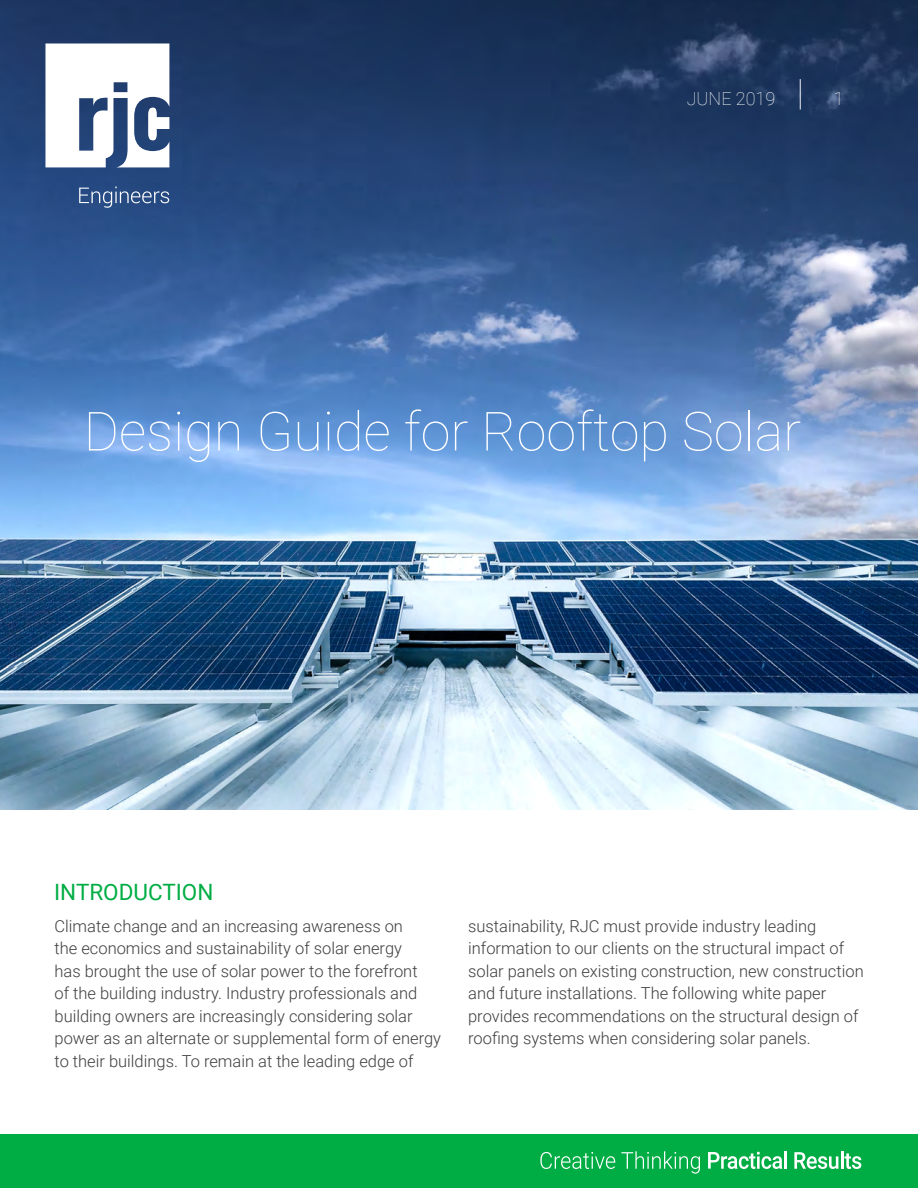
<style>
.page{position:relative;width:918px;height:1188px;background:#fff}
.page>*{position:absolute;margin:0;border:0;box-sizing:border-box;transform-origin:0 0}
.t1{font:100 54px "Roboto";color:#fff}
.t2{font:22.5px "Roboto";color:#00ad44}
.t3{font:100 18px "Roboto";color:#fff}
.t4{font:300 16.5px/22.5px "Roboto";color:#3e3e3f}
.s1{font-size:36px}
</style>
<div class="page">
<img style="left:0;top:0;width:918px;height:810px">
<div style="left:0;top:1134px;width:918px;height:54px;background:#00ad44"></div>
<svg style="left:540px;top:1152px;width:75px;height:17px"></svg>
<svg style="left:621px;top:1151px;width:79px;height:23px"></svg>
<svg style="left:708px;top:1152px;width:74px;height:17px"></svg>
<hr style="left:784px;top:1151px;width:3px;height:18px;background:#fff">
<svg style="left:794px;top:1151px;width:67px;height:18px"></svg>
<svg style="left:45px;top:44px;width:124px;height:123px"></svg>
<svg style="left:79px;top:187px;width:90px;height:21px;background:#4a6897"></svg>
<p class="t3" style="left:687px;top:86px;width:119px">JUNE 2019 <span class="s1">|</span></p>
<p class="t3" style="left:834px;top:86px;width:11px">1</p>
<p class="t1" style="left:84px;top:393px;width:719px">Design Guide for Rooftop Solar</p>
<p class="t2" style="left:54px;top:876px;width:161px">INTRODUCTION</p>
<p class="t4" style="left:55px;top:914px;width:388px">Climate change and an increasing awareness on<br>the economics and sustainability of solar energy<br>has brought the use of solar power to the forefront<br>of the building industry. Industry professionals and building owners are increasingly considering solar power as an alternate or supplemental form of energy to their buildings. To remain at the leading edge of</p>
<p class="t4" style="left:468px;top:914px;width:397px">sustainability, RJC must provide industry leading information to our clients on the structural impact of solar panels on existing construction, new construction and future installations. The following white paper provides recommendations on the structural design of roofing systems when considering solar panels.</p>
</div>
